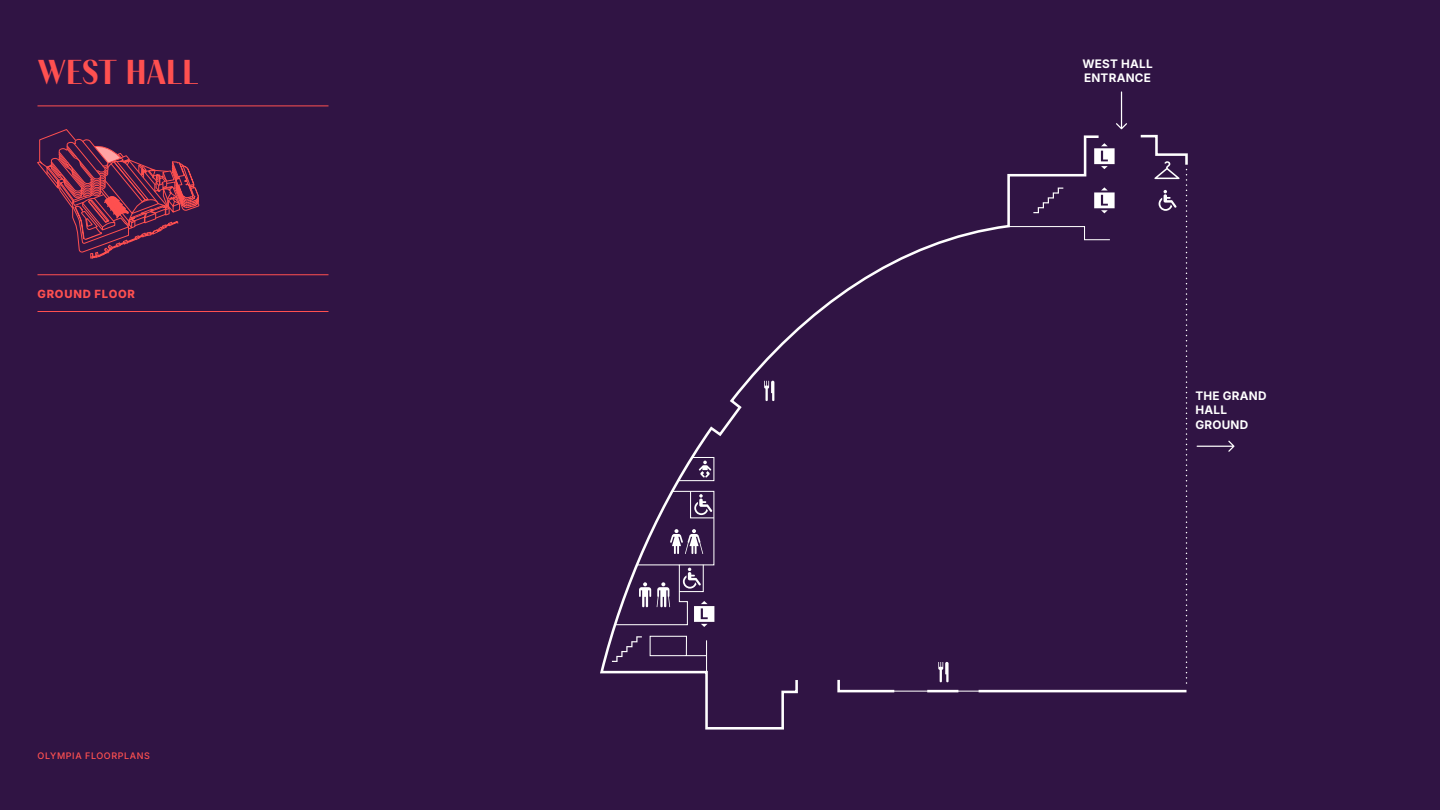
<style>
.page{position:relative;width:1440px;height:810px;background:#301444}
.page>*{position:absolute;margin:0;border:0;box-sizing:border-box;transform-origin:0 0}
.t1{font:700 34.5px "Olympia Sans";letter-spacing:.005em;color:#ff5050}
.t2{font:11.77px/14.1px "Inter";letter-spacing:.02em;color:#fff}
.t3{font:11.25px "Inter";letter-spacing:.065em;color:#ff5050}
.t4{font:9px "Inter";letter-spacing:.065em;color:#ff5050}
</style>
<div class="page">
<svg style="left:600px;top:135px;width:501px;height:595px"></svg>
<svg style="left:836px;top:677px;width:61px;height:17px"></svg>
<hr style="left:927px;top:690px;width:31px;height:2px;background:#fff">
<hr style="left:979px;top:690px;width:208px;height:2px;background:#fff">
<svg style="left:1008px;top:226px;width:102px;height:15px"></svg>
<hr style="left:893px;top:691px;width:88px;height:1px;background:#fff">
<hr style="left:706px;top:640px;width:1px;height:32px;background:#fff">
<svg style="left:649px;top:635px;width:58px;height:22px"></svg>
<svg style="left:612px;top:636px;width:30px;height:26px"></svg>
<svg style="left:1033px;top:188px;width:30px;height:25px"></svg>
<svg style="left:764px;top:381px;width:10px;height:20px"></svg>
<svg style="left:677px;top:456px;width:38px;height:26px"></svg>
<svg style="left:1094px;top:143px;width:21px;height:26px"></svg>
<svg style="left:1094px;top:187px;width:21px;height:26px"></svg>
<svg style="left:938px;top:662px;width:11px;height:21px"></svg>
<svg style="left:1116px;top:91px;width:11px;height:38px"></svg>
<svg style="left:1197px;top:441px;width:38px;height:11px"></svg>
<svg style="left:614px;top:490px;width:101px;height:137px"></svg>
<svg style="left:1140px;top:134px;width:48px;height:549px"></svg>
<hr style="left:38px;top:274px;width:290px;height:1px;background:#ff5050">
<hr style="left:38px;top:311px;width:290px;height:1px;background:#ff5050">
<svg style="left:37px;top:129px;width:162px;height:129px"></svg>
<hr style="left:38px;top:106px;width:290px;height:1px;background:#ff5050">
<h1 class="t1" style="left:38px;top:51px;width:163px">WEST HALL</h1>
<p class="t3" style="left:38px;top:285px;width:99px">GROUND FLOOR</p>
<p class="t4" style="left:38px;top:749px;width:114px">OLYMPIA FLOORPLANS</p>
<p class="t2" style="left:1082px;top:57px;width:72px">WEST HALL<br>ENTRANCE</p>
<p class="t2" style="left:1195px;top:389px;width:73px">THE GRAND<br>HALL<br>GROUND</p>
</div>
